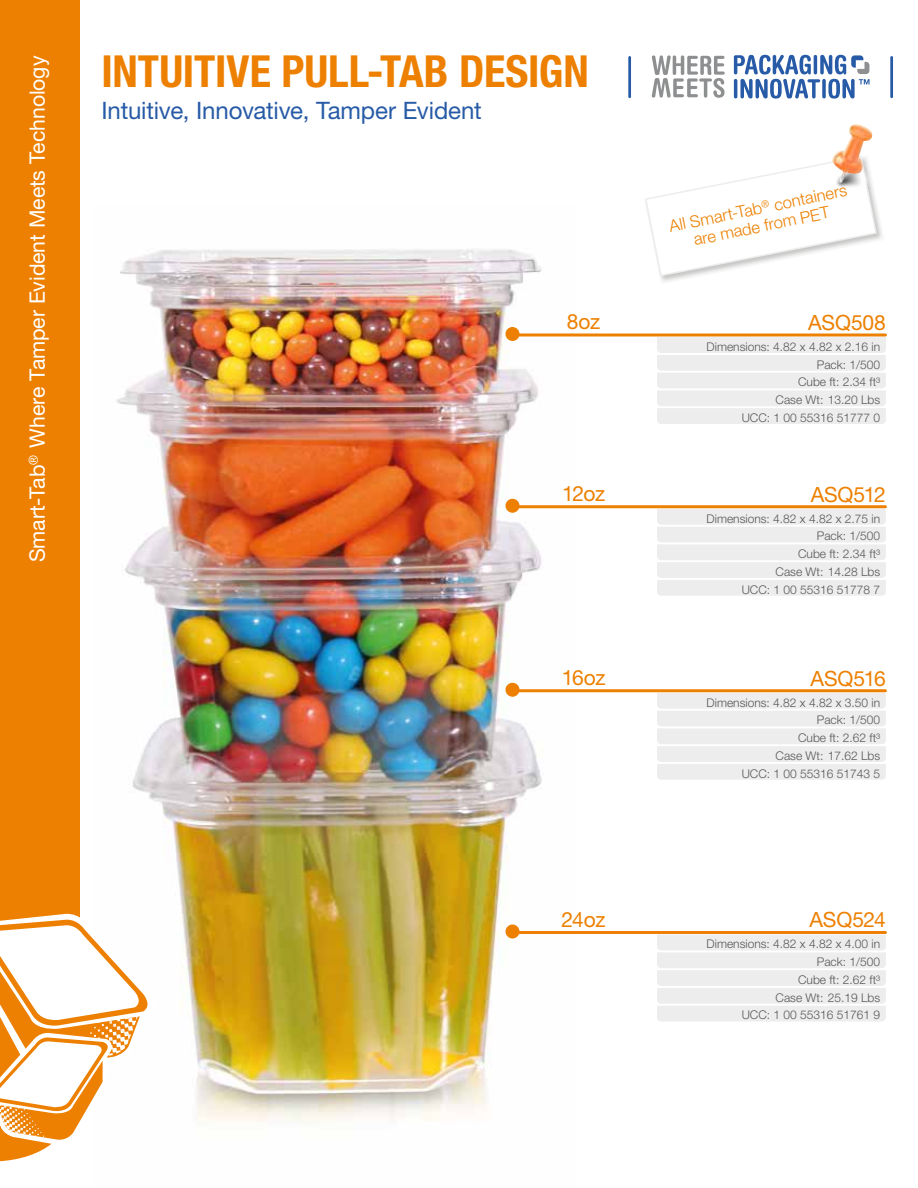
<style>
.page{position:relative;width:918px;height:1188px;background:#fff}
.page>*{position:absolute;margin:0;border:0;box-sizing:border-box;transform-origin:0 0}
.t1{font:700 condensed 44.25px "Helvetica Neue";letter-spacing:-.005em;color:#ed8000}
.t2{font:24px "Helvetica Neue";letter-spacing:-.01em;color:#275ba7}
.t3{font:21.15px "Helvetica Neue";letter-spacing:-.005em;color:#fff}
.t4{font:21px "Helvetica Neue";letter-spacing:-.01em;color:#ed8000}
.t5{font:300 16.5px/18px "Helvetica Neue LT Std";color:#ed8000;text-align:center}
.t6{font:300 12px/17.7px "Helvetica Neue LT Std";color:#575756;text-align:right}
</style>
<div class="page">
<img style="left:116px;top:249px;width:461px;height:873px">
<div style="left:0;top:0;width:79px;height:1072px;background:#ed8000"></div>
<svg style="left:0;top:914px;width:161px;height:248px"></svg>
<hr style="left:628px;top:56px;width:3px;height:42px;background:#275ba7">
<hr style="left:890px;top:56px;width:3px;height:42px;background:#275ba7">
<svg style="left:734px;top:55px;width:136px;height:44px"></svg>
<svg style="left:652px;top:55px;width:73px;height:43px"></svg>
<svg style="left:645px;top:171px;width:236px;height:111px"></svg>
<img style="left:785px;top:134px;width:97px;height:104px">
<img style="left:832px;top:124px;width:40px;height:59px">
<svg style="left:657px;top:337px;width:229px;height:87px;background:#eee"></svg>
<hr style="left:515px;top:334px;width:370px;height:3px;background:#ed8000">
<div style="left:506px;top:327px;width:13px;height:14px;background:#ed8000;border-radius:50%"></div>
<svg style="left:657px;top:509px;width:229px;height:87px;background:#eee"></svg>
<hr style="left:515px;top:505px;width:370px;height:3px;background:#ed8000">
<div style="left:506px;top:499px;width:13px;height:14px;background:#ed8000;border-radius:50%"></div>
<svg style="left:657px;top:693px;width:229px;height:87px;background:#eee"></svg>
<hr style="left:515px;top:689px;width:370px;height:3px;background:#ed8000">
<div style="left:506px;top:683px;width:13px;height:14px;background:#ed8000;border-radius:50%"></div>
<svg style="left:657px;top:935px;width:229px;height:86px;background:#eee"></svg>
<hr style="left:515px;top:931px;width:370px;height:3px;background:#ed8000">
<div style="left:506px;top:924px;width:13px;height:15px;background:#ed8000;border-radius:50%"></div>
<h3 class="t3" style="left:25px;top:562px;width:508px;rotate:-90deg">Smart-Tab<sup>®</sup> Where Tamper Evident Meets Technology</h3>
<h1 class="t1" style="left:102px;top:44px;width:489px">INTUITIVE PULL-TAB DESIGN</h1>
<h2 class="t2" style="left:102px;top:97px;width:382px">Intuitive, Innovative, Tamper Evident</h2>
<h3 class="t4" style="left:567px;top:309px;width:35px">8oz</h3>
<h3 class="t4" style="left:562px;top:481px;width:44px">12oz</h3>
<h3 class="t4" style="left:562px;top:665px;width:45px">16oz</h3>
<h3 class="t4" style="left:562px;top:907px;width:46px">24oz</h3>
<h3 class="t5" style="left:667px;top:218px;width:183px;rotate:-12deg">All Smart-Tab<sup>®</sup> containers are made from PET</h3>
<h3 class="t4" style="left:808px;top:310px;width:79px">ASQ508</h3>
<p class="t6" style="left:707px;top:338px;width:175px">Dimensions: 4.82 x 4.82 x 2.16 in<br>Pack: 1/500<br>Cube ft: 2.34 ft³<br>Case Wt: 13.20 Lbs<br>UCC: 1 00 55316 51777 0</p>
<h3 class="t4" style="left:811px;top:482px;width:77px">ASQ512</h3>
<p class="t6" style="left:707px;top:509px;width:175px">Dimensions: 4.82 x 4.82 x 2.75 in<br>Pack: 1/500<br>Cube ft: 2.34 ft³<br>Case Wt: 14.28 Lbs<br>UCC: 1 00 55316 51778 7</p>
<h3 class="t4" style="left:811px;top:666px;width:77px">ASQ516</h3>
<p class="t6" style="left:707px;top:693px;width:175px">Dimensions: 4.82 x 4.82 x 3.50 in<br>Pack: 1/500<br>Cube ft: 2.62 ft³<br>Case Wt: 17.62 Lbs<br>UCC: 1 00 55316 51743 5</p>
<h3 class="t4" style="left:810px;top:907px;width:78px">ASQ524</h3>
<p class="t6" style="left:707px;top:935px;width:175px">Dimensions: 4.82 x 4.82 x 4.00 in<br>Pack: 1/500<br>Cube ft: 2.62 ft³<br>Case Wt: 25.19 Lbs<br>UCC: 1 00 55316 51761 9</p>
</div>
